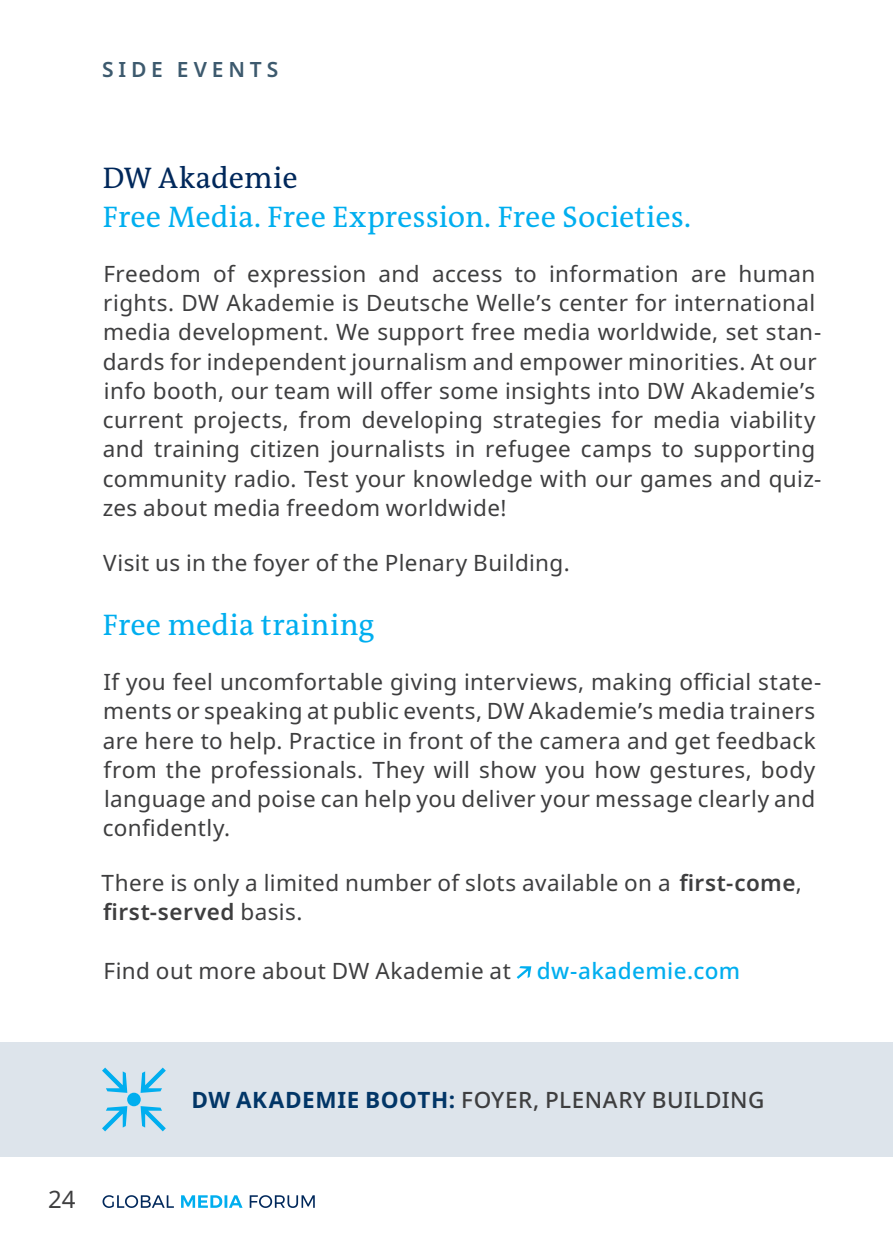
<style>
.page{position:relative;width:893px;height:1259px;background:#fff}
.page>*{position:absolute;margin:0;border:0;box-sizing:border-box;transform-origin:0 0}
.t1{font:30px "DW The Antiqua B W5 Plain";letter-spacing:.005em;color:#00aeef}
.t2{font:30px "DW The Antiqua B W5 Plain";letter-spacing:.005em;color:#00285b}
.t3{font:24px "Noto Sans";color:#3e3e3f}
.t4{font:22.5px/29.4px "Noto Sans";letter-spacing:.02em;color:#3e3e3f}
.t5{font:500 22.5px "Noto Sans";letter-spacing:.02em;color:#3e3e3f}
.t6{font:600 21px "Noto Sans";letter-spacing:.235em;color:#3d5a6e}
.s1{font-weight:600}
.s2{font-weight:500;color:#00aeef}
.s3{font-weight:700;color:#023667}
</style>
<div class="page">
<svg style="left:250px;top:1195px;width:65px;height:13px"></svg>
<svg style="left:181px;top:1195px;width:62px;height:12px"></svg>
<svg style="left:103px;top:1195px;width:71px;height:13px"></svg>
<svg style="left:517px;top:966px;width:14px;height:13px"></svg>
<div style="left:0;top:1042px;width:893px;height:115px;background:#dde4eb"></div>
<svg style="left:141px;top:1106px;width:25px;height:25px"></svg>
<svg style="left:102px;top:1067px;width:25px;height:26px"></svg>
<svg style="left:141px;top:1067px;width:25px;height:26px"></svg>
<svg style="left:102px;top:1106px;width:25px;height:25px"></svg>
<div style="left:127px;top:1092px;width:14px;height:14px;background:#00aeef;border-radius:50%"></div>
<p class="t6" style="left:102px;top:54px;width:178px">SIDE EVENTS</p>
<h1 class="t2" style="left:103px;top:159px;width:196px">DW Akademie</h1>
<h1 class="t1" style="left:103px;top:198px;width:590px">Free Media. Free Expression. Free Societies.</h1>
<p class="t4" style="left:103px;top:259px;width:720px">Freedom of expression and access to information are human rights. DW Akademie is Deutsche Welle’s center for international media development. We support free media worldwide, set stan&shy;dards for independent journalism and empower minorities. At our info booth, our team will offer some insights into DW Akademie’s current projects, from developing strategies for media viability and training citizen journalists in refugee camps to supporting community radio. Test your knowledge with our games and quiz&shy;zes about media freedom worldwide!</p>
<p class="t4" style="left:103px;top:548px;width:468px">Visit us in the foyer of the Plenary Building.</p>
<h1 class="t1" style="left:103px;top:606px;width:273px">Free media training</h1>
<p class="t4" style="left:103px;top:667px;width:720px">If you feel uncomfortable giving interviews, making official state&shy;ments or speaking at public events, DW Akademie’s media trainers are here to help. Practice in front of the camera and get feedback from the professionals. They will show you how gestures, body language and poise can help you deliver your message clearly and confidently.</p>
<p class="t4" style="left:102px;top:869px;width:702px">There is only a limited number of slots available on a <span class="s1">first-come</span>, <span class="s1">first-served</span> basis.</p>
<p class="t4" style="left:103px;top:956px;width:638px">Find out more about DW Akademie at <span class="s2">dw-akademie.com</span></p>
<p class="t3" style="left:48px;top:1182px;width:29px">24</p>
<p class="t5" style="left:191px;top:1083px;width:574px"><span class="s3">DW AKADEMIE BOOTH:</span> FOYER, PLENARY BUILDING</p>
</div>
